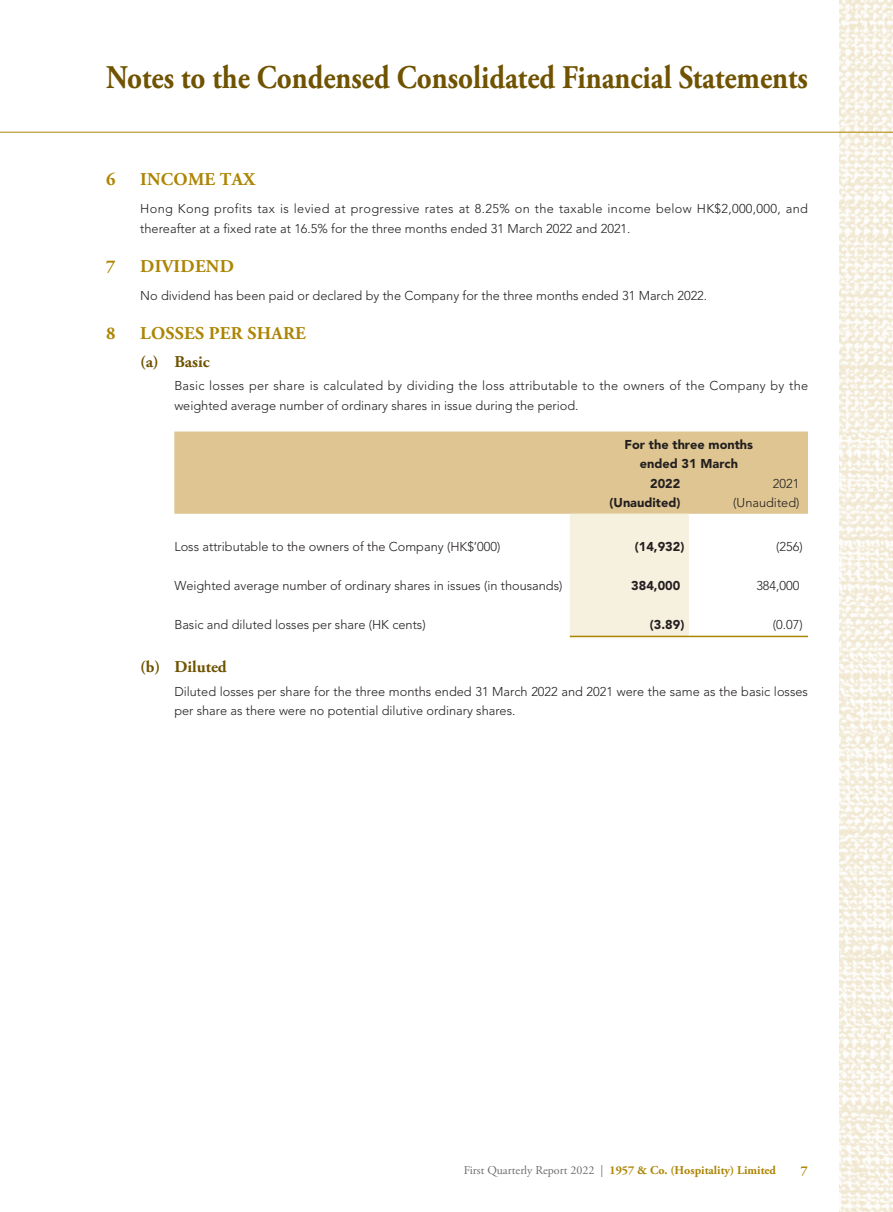
<style>
.page{position:relative;width:893px;height:1212px;background:#fff}
.page>*{position:absolute;margin:0;border:0;box-sizing:border-box;transform-origin:0 0}
.t1{font:700 33px "Adobe Garamond Pro";color:#6f5300;scale:.88 1}
._01_H1{font:700 18px "Adobe Garamond Pro";letter-spacing:.015em;color:#ad8504}
._02_H2{font:700 16.5px "Adobe Garamond Pro";color:#6f5300}
.t2{font:700 13.5px "Adobe Garamond Pro";color:#ad8504}
._00_txt{font:300 12.75px/19.5px "Avenir LT Std";color:#231f20}
._50_Table_txt{font:300 12.75px "Avenir LT Std";color:#231f20}
._00_txt-2{font:300 12.75px/19.5px "Avenir LT Std";letter-spacing:.025em;color:#231f20}
._50_Table_txt-2{font:900 12.75px "Avenir LT Std";color:#231f20}
.t3{font:700 12px "Adobe Garamond Pro";color:#ad8504}
.s1{font-weight:400;color:#6c6d70}
</style>
<div class="page">
<img style="left:840px;top:0;width:53px;height:1212px">
<hr style="left:0;top:132px;width:893px;height:1px;background:#ad8504">
<div style="left:174px;top:431px;width:634px;height:83px;background:#dec591"></div>
<div style="left:570px;top:514px;width:119px;height:122px;background:#f6f0df"></div>
<hr style="left:570px;top:636px;width:119px;height:1px;background:#ad8504">
<hr style="left:689px;top:636px;width:119px;height:1px;background:#ad8504">
<h1 class="t1" style="left:106px;top:58px;width:799px">Notes to the Condensed Consolidated Financial Statements</h1>
<p class="_01_H1" style="left:106px;top:169px;width:11px">6</p>
<p class="_01_H1" style="left:140px;top:169px;width:116px">INCOME TAX</p>
<p class="_00_txt-2" style="left:140px;top:199px;width:669px">Hong Kong profits tax is levied at progressive rates at 8.25% on the taxable income below HK$2,000,000, and thereafter at a fixed rate at 16.5% for the three months ended 31 March 2022 and 2021.</p>
<p class="_01_H1" style="left:106px;top:255px;width:11px">7</p>
<p class="_01_H1" style="left:140px;top:255px;width:95px">DIVIDEND</p>
<p class="_00_txt" style="left:140px;top:285px;width:568px">No dividend has been paid or declared by the Company for the three months ended 31 March 2022.</p>
<p class="_01_H1" style="left:106px;top:322px;width:11px">8</p>
<p class="_01_H1" style="left:140px;top:322px;width:167px">LOSSES PER SHARE</p>
<p class="_02_H2" style="left:140px;top:352px;width:71px">(a) Basic</p>
<p class="_00_txt" style="left:174px;top:376px;width:635px">Basic losses per share is calculated by dividing the loss attributable to the owners of the Company by the weighted average number of ordinary shares in issue during the period.</p>
<p class="_50_Table_txt-2" style="left:625px;top:437px;width:130px">For the three months</p>
<p class="_50_Table_txt-2" style="left:640px;top:456px;width:100px">ended 31 March</p>
<p class="_50_Table_txt-2" style="left:650px;top:476px;width:32px">2022</p>
<p class="_50_Table_txt" style="left:773px;top:476px;width:28px">2021</p>
<p class="_50_Table_txt-2" style="left:609px;top:495px;width:72px">(Unaudited)</p>
<p class="_50_Table_txt" style="left:733px;top:495px;width:68px">(Unaudited)</p>
<p class="_50_Table_txt" style="left:174px;top:539px;width:328px">Loss attributable to the owners of the Company (HK$’000)</p>
<p class="_50_Table_txt-2" style="left:635px;top:538px;width:51px">(14,932)</p>
<p class="_50_Table_txt" style="left:776px;top:539px;width:28px">(256)</p>
<p class="_50_Table_txt" style="left:174px;top:578px;width:390px">Weighted average number of ordinary shares in issues (in thousands)</p>
<p class="_50_Table_txt-2" style="left:631px;top:577px;width:51px">384,000</p>
<p class="_50_Table_txt" style="left:756px;top:578px;width:45px">384,000</p>
<p class="_50_Table_txt" style="left:174px;top:617px;width:253px">Basic and diluted losses per share (HK cents)</p>
<p class="_50_Table_txt-2" style="left:650px;top:616px;width:36px">(3.89)</p>
<p class="_50_Table_txt" style="left:773px;top:617px;width:31px">(0.07)</p>
<p class="_02_H2" style="left:140px;top:657px;width:88px">(b) Diluted</p>
<p class="_00_txt" style="left:174px;top:681px;width:635px">Diluted losses per share for the three months ended 31 March 2022 and 2021 were the same as the basic losses per share as there were no potential dilutive ordinary shares.</p>
<p class="t3" style="left:464px;top:1163px;width:314px"><span class="s1">First Quarterly Report 2022 |</span> 1957 &amp; Co. (Hospitality) Limited</p>
<p class="t2" style="left:801px;top:1163px;width:9px">7</p>
</div>
